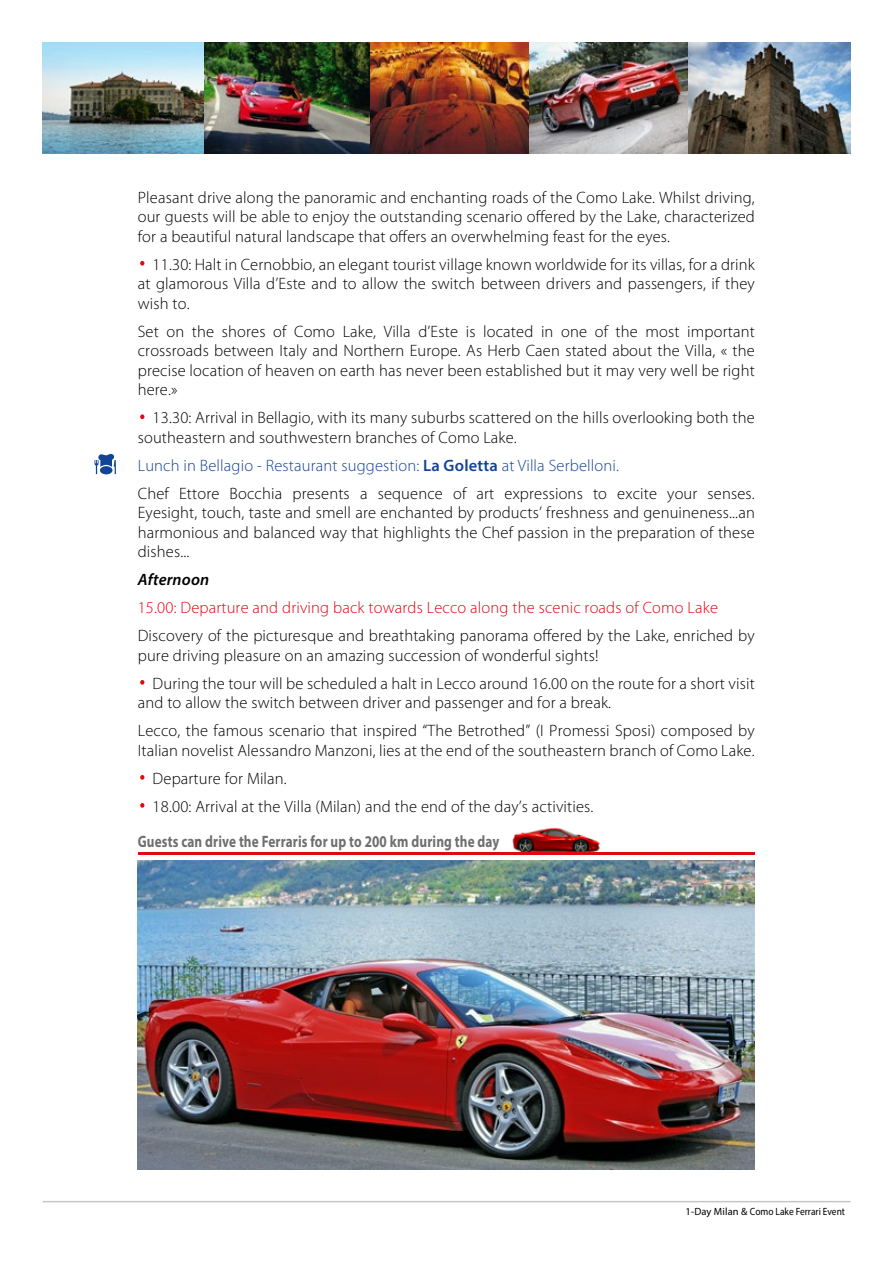
<style>
.page{position:relative;width:893px;height:1263px;background:#fff}
.page>*{position:absolute;margin:0;border:0;box-sizing:border-box;transform-origin:0 0}
.t1{font:300 52.5px "Myriad Pro";color:#e30613}
.t2{font:300 16.5px/19.5px "Myriad Pro";letter-spacing:.01em;color:#000}
.t3{font:300 16.5px "Myriad Pro";letter-spacing:.01em;color:#e30613}
.t4{font:700 16.5px "Myriad Pro";letter-spacing:.01em;color:#706f6f;scale:.8 1}
.t5{font:italic 600 16.5px "Myriad Pro";letter-spacing:.01em;color:#000}
.t6{font:10.5px "Myriad Pro";color:#000}
.s1{color:#134395}
.s2{font-weight:600;color:#134395}
</style>
<div class="page">
<hr style="left:43px;top:1201px;width:807px;height:1px;background:#c6c6c6">
<img style="left:138px;top:860px;width:617px;height:309px">
<img style="left:510px;top:827px;width:91px;height:26px">
<hr style="left:138px;top:853px;width:616px;height:2px;background:#e30613">
<svg style="left:95px;top:454px;width:21px;height:20px"></svg>
<img style="left:43px;top:43px;width:161px;height:110px">
<img style="left:687px;top:43px;width:163px;height:110px">
<img style="left:370px;top:43px;width:317px;height:110px">
<img style="left:204px;top:43px;width:166px;height:110px">
<p class="t2" style="left:138px;top:188px;width:618px;text-align:justify">Pleasant drive along the panoramic and enchanting roads of the Como Lake. Whilst driving, our guests will be able to enjoy the outstanding scenario offered by the Lake, characterized for a beautiful natural landscape that offers an overwhelming feast for the eyes.</p>
<h1 class="t1" style="left:138px;top:231px;width:11px">·</h1>
<p class="t2" style="left:138px;top:255px;width:619px;text-align:justify;text-indent:15px">11.30: Halt in Cernobbio, an elegant tourist village known worldwide for its villas, for a drink at glamorous Villa d’Este and to allow the switch between drivers and passengers, if they wish to.</p>
<p class="t2" style="left:138px;top:322px;width:619px;text-align:justify">Set on the shores of Como Lake, Villa d’Este is located in one of the most important crossroads between Italy and Northern Europe. As Herb Caen stated about the Villa, « the precise location of heaven on earth has never been established but it may very well be right here.»</p>
<h1 class="t1" style="left:138px;top:384px;width:11px">·</h1>
<p class="t2" style="left:138px;top:408px;width:619px;text-indent:15px">13.30: Arrival in Bellagio, with its many suburbs scattered on the hills overlooking both the southeastern and southwestern branches of Como Lake.</p>
<p class="t2" style="left:138px;top:451px;width:618px;line-height:28px"><span class="s1">Lunch in Bellagio - Restaurant suggestion:</span> <span class="s2">La Goletta</span> <span class="s1">at Villa Serbelloni.<br></span>Chef Ettore Bocchia presents a sequence of art expressions to excite your senses.</p>
<p class="t2" style="left:138px;top:503px;width:619px;text-align:justify">Eyesight, touch, taste and smell are enchanted by products’ freshness and genuineness...an harmonious and balanced way that highlights the Chef passion in the preparation of these dishes...</p>
<p class="t5" style="left:138px;top:569px;width:73px">Afternoon</p>
<p class="t3" style="left:138px;top:599px;width:582px">15.00: Departure and driving back towards Lecco along the scenic roads of Como Lake</p>
<p class="t2" style="left:138px;top:626px;width:618px">Discovery of the picturesque and breathtaking panorama offered by the Lake, enriched by pure driving pleasure on an amazing succession of wonderful sights!</p>
<h1 class="t1" style="left:138px;top:650px;width:11px">·</h1>
<p class="t2" style="left:138px;top:674px;width:619px;text-indent:15px">During the tour will be scheduled a halt in Lecco around 16.00 on the route for a short visit and to allow the switch between driver and passenger and for a break.</p>
<p class="t2" style="left:138px;top:721px;width:619px">Lecco, the famous scenario that inspired “The Betrothed” (I Promessi Sposi) composed by<br>Italian novelist Alessandro Manzoni, lies at the end of the southeastern branch of Como Lake.</p>
<h1 class="t1" style="left:138px;top:745px;width:11px">·</h1>
<p class="t2" style="left:153px;top:769px;width:136px">Departure for Milan.</p>
<h1 class="t1" style="left:138px;top:773px;width:11px">·</h1>
<p class="t2" style="left:153px;top:797px;width:442px">18.00: Arrival at the Villa (Milan) and the end of the day’s activities.</p>
<p class="t4" style="left:138px;top:830px;width:454px">Guests can drive the Ferraris for up to 200 km during the day</p>
<p class="t6" style="left:685px;top:1205px;width:161px">1-Day Milan &amp; Como Lake Ferrari Event</p>
</div>
